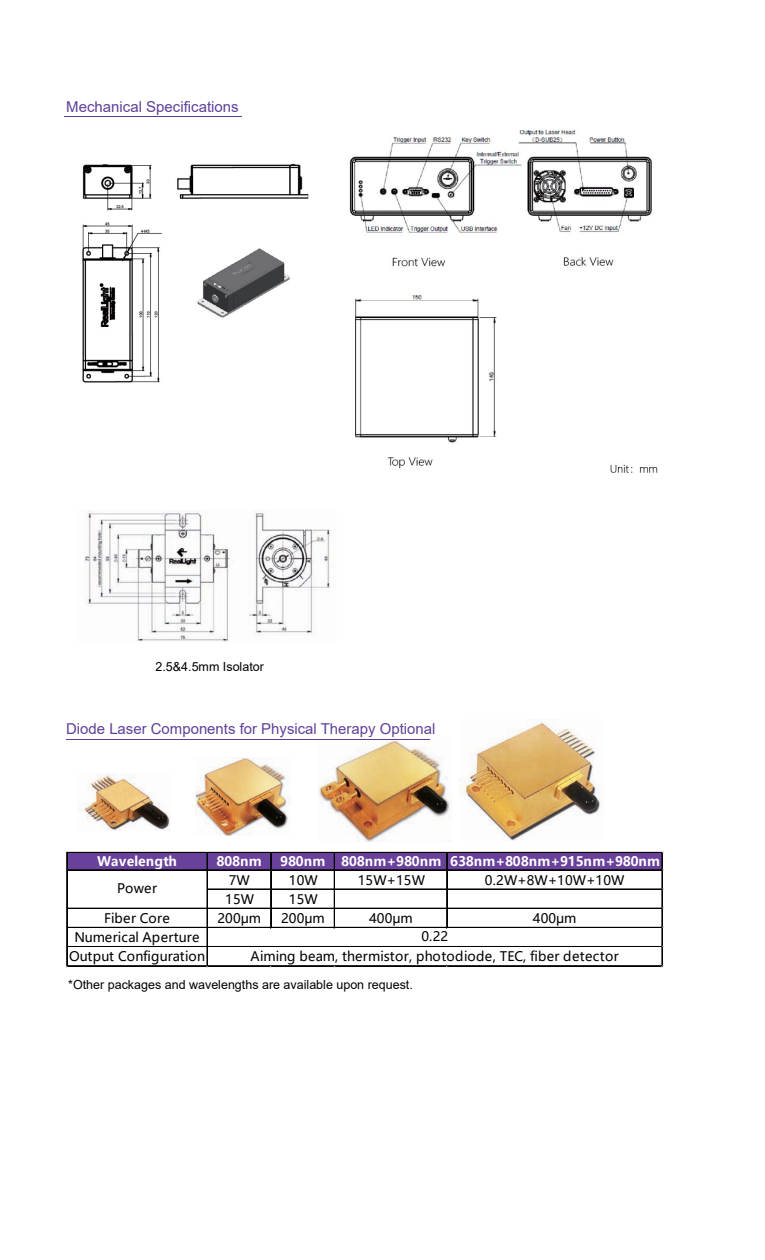
<style>
.page{position:relative;width:765px;height:1260px;background:#fff}
.page>*{position:absolute;margin:0;border:0;box-sizing:border-box;transform-origin:0 0}
.t1{font:15px "Arial";color:#604099}
.t2{font:13.12px/19.1px "Microsoft Ya Hei";letter-spacing:.015em;color:#030000;text-align:center}
.t3{font:700 13.12px "Microsoft Ya Hei";letter-spacing:-.015em;color:#fff}
.t4{font:700 13.12px "Microsoft Ya Hei";letter-spacing:.015em;color:#fff}
.t5{font:12.5px "Arial";color:#000}
</style>
<div class="page">
<hr style="left:65px;top:117px;width:177px;height:1px;background:#5d3f93">
<img style="left:196px;top:758px;width:94px;height:78px">
<img style="left:318px;top:738px;width:132px;height:104px">
<img style="left:459px;top:719px;width:143px;height:121px">
<hr style="left:66px;top:739px;width:364px;height:1px;background:#5d3f93">
<div style="left:68px;top:853px;width:595px;height:18px;background:#6a419a"></div>
<hr style="left:68px;top:852px;width:595px;height:1px;background:#030000">
<hr style="left:68px;top:870px;width:595px;height:1px;background:#030000">
<hr style="left:208px;top:889px;width:455px;height:1px;background:#030000">
<hr style="left:68px;top:908px;width:595px;height:1px;background:#030000">
<hr style="left:68px;top:927px;width:595px;height:1px;background:#030000">
<hr style="left:68px;top:946px;width:595px;height:1px;background:#030000">
<hr style="left:66px;top:852px;width:1px;height:115px;background:#030000">
<hr style="left:67px;top:852px;width:1px;height:115px;background:#030000">
<hr style="left:207px;top:853px;width:1px;height:114px;background:#030000">
<hr style="left:270px;top:853px;width:1px;height:75px;background:#030000">
<hr style="left:271px;top:853px;width:1px;height:75px;background:#030000">
<hr style="left:334px;top:853px;width:1px;height:75px;background:#030000">
<hr style="left:446px;top:853px;width:1px;height:75px;background:#030000">
<hr style="left:447px;top:853px;width:1px;height:75px;background:#030000">
<hr style="left:68px;top:965px;width:595px;height:1px;background:#030000">
<hr style="left:68px;top:966px;width:595px;height:1px;background:#030000">
<hr style="left:662px;top:853px;width:1px;height:114px;background:#030000">
<img style="left:85px;top:510px;width:245px;height:132px">
<img style="left:82px;top:163px;width:227px;height:220px">
<img style="left:349px;top:130px;width:309px;height:343px">
<img style="left:78px;top:774px;width:92px;height:56px">
<p class="t1" style="left:66px;top:97px;width:174px">Mechanical Specifications</p>
<p class="t5" style="left:156px;top:658px;width:110px">2.5&amp;4.5mm Isolator</p>
<p class="t1" style="left:66px;top:718px;width:371px">Diode Laser Components for Physical Therapy Optional</p>
<p class="t4" style="left:97px;top:852px;width:81px">Wavelength</p>
<p class="t3" style="left:217px;top:852px;width:47px">808nm</p>
<p class="t3" style="left:280px;top:852px;width:381px">980nm 808nm+980nm 638nm+808nm+915nm+980nm</p>
<p class="t2" style="left:229px;top:870px;width:23px">7W</p>
<p class="t2" style="left:289px;top:870px;width:30px">10W</p>
<p class="t2" style="left:358px;top:870px;width:69px">15W+15W</p>
<p class="t2" style="left:485px;top:870px;width:141px">0.2W+8W+10W+10W</p>
<p class="t2" style="left:225px;top:889px;width:30px">15W</p>
<p class="t2" style="left:289px;top:889px;width:30px">15W</p>
<p class="t2" style="left:104px;top:908px;width:67px">Fiber Core</p>
<p class="t2" style="left:217px;top:908px;width:45px">200μm</p>
<p class="t2" style="left:281px;top:908px;width:45px">200μm</p>
<p class="t2" style="left:369px;top:908px;width:45px">400μm</p>
<p class="t2" style="left:533px;top:908px;width:45px">400μm</p>
<p class="t2" style="left:69px;top:927px;width:138px">Numerical Aperture<br>Output Configuration</p>
<p class="t2" style="left:117px;top:879px;width:41px">Power</p>
<p class="t2" style="left:421px;top:927px;width:28px">0.22</p>
<p class="t2" style="left:251px;top:947px;width:370px">Aiming beam, thermistor, photodiode, TEC, fiber detector</p>
<p class="t5" style="left:68px;top:976px;width:346px">*Other packages and wavelengths are available upon request.</p>
</div>
